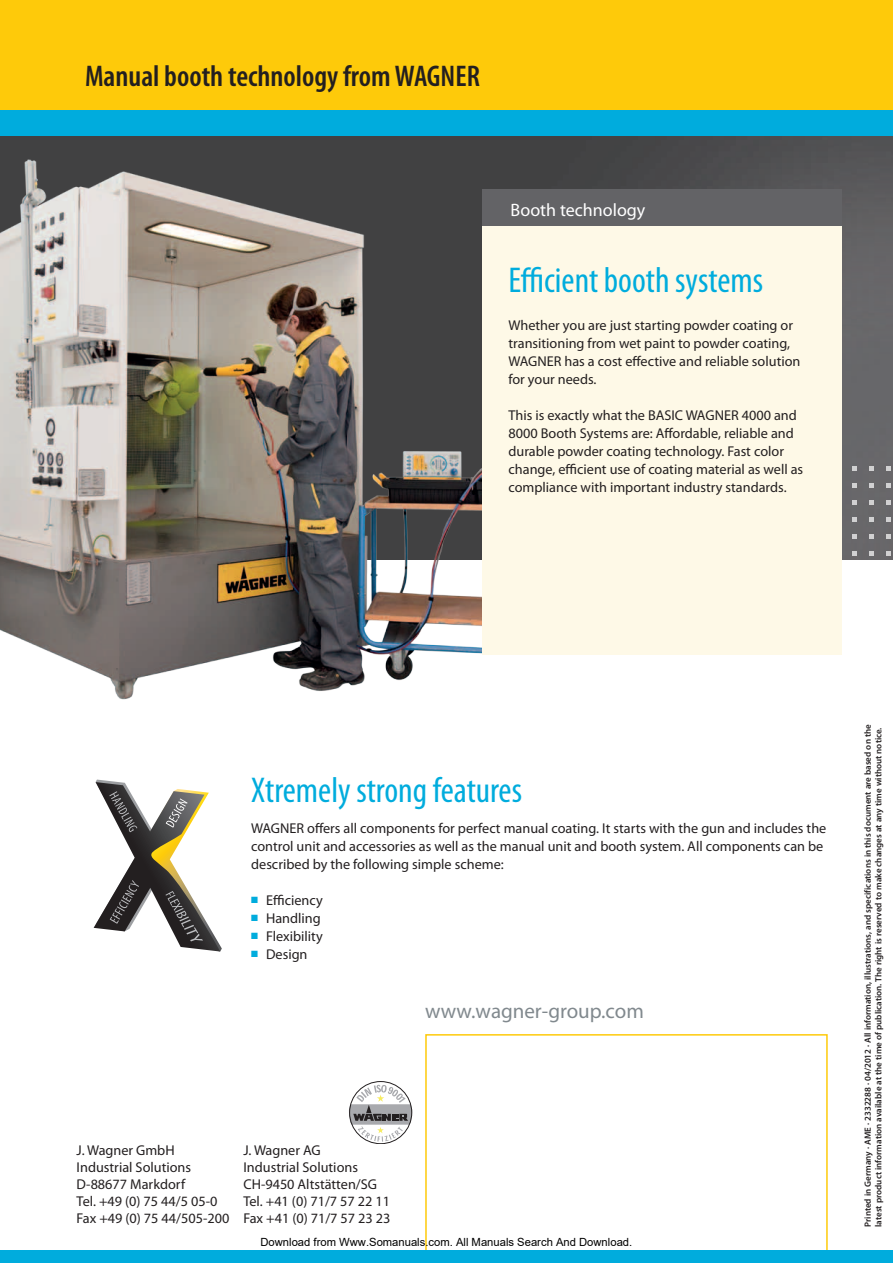
<style>
.page{position:relative;width:893px;height:1263px;background:#fff}
.page>*{position:absolute;margin:0;border:0;box-sizing:border-box;transform-origin:0 0}
.Slogan_Condensed_24p{font:condensed 36px "Myriad Pro";color:#00acdd}
.Declaration_Semibold{font:600 condensed 30px "Myriad Pro";color:#231f20}
.Webadress_14pt_auto{font:21px "Myriad Pro";color:#81898e}
.Table_Head_12pt_whit{font:18px "Myriad Pro";color:#fff}
.continuous_Text_9_5p{font:14.25px/18px "Myriad Pro";color:#231f20}
.Adress_Data_9_5pt_au{font:14.25px "Myriad Pro";color:#231f20}
.t1{font:11.25px "Arial";color:#000}
.Disclaimer{font:600 9px/10.8px "Myriad Pro";color:#231f20}
.s1{color:#00acdd}
</style>
<div class="page">
<img style="left:0;top:136px;width:893px;height:424px">
<svg style="left:425px;top:1034px;width:403px;height:216px"></svg>
<svg style="left:887px;top:518px;width:4px;height:4px"></svg>
<svg style="left:887px;top:535px;width:4px;height:4px"></svg>
<svg style="left:887px;top:552px;width:4px;height:4px"></svg>
<svg style="left:870px;top:518px;width:4px;height:4px"></svg>
<svg style="left:870px;top:535px;width:4px;height:4px"></svg>
<svg style="left:870px;top:552px;width:4px;height:4px"></svg>
<svg style="left:853px;top:518px;width:4px;height:4px"></svg>
<svg style="left:853px;top:535px;width:4px;height:4px"></svg>
<svg style="left:853px;top:552px;width:4px;height:4px"></svg>
<svg style="left:887px;top:467px;width:4px;height:4px"></svg>
<svg style="left:887px;top:484px;width:4px;height:4px"></svg>
<svg style="left:887px;top:501px;width:4px;height:4px"></svg>
<svg style="left:870px;top:467px;width:4px;height:4px"></svg>
<svg style="left:870px;top:484px;width:4px;height:4px"></svg>
<svg style="left:870px;top:501px;width:4px;height:4px"></svg>
<svg style="left:853px;top:467px;width:4px;height:4px"></svg>
<svg style="left:853px;top:484px;width:4px;height:4px"></svg>
<svg style="left:853px;top:501px;width:4px;height:4px"></svg>
<img style="left:0;top:143px;width:483px;height:557px">
<div style="left:483px;top:190px;width:359px;height:36px;background:#636366"></div>
<div style="left:483px;top:226px;width:359px;height:429px;background:#fef9e7"></div>
<div style="left:0;top:0;width:893px;height:111px;background:#feca0a"></div>
<div style="left:0;top:111px;width:893px;height:25px;background:#00acdd"></div>
<div style="left:0;top:1250px;width:893px;height:13px;background:#00acdd"></div>
<svg style="left:349px;top:1085px;width:63px;height:56px"></svg>
<svg style="left:94px;top:779px;width:128px;height:172px"></svg>
<p class="Declaration_Semibold" style="left:85px;top:60px;width:396px">Manual booth technology from WAGNER</p>
<p class="Table_Head_12pt_whit" style="left:511px;top:198px;width:136px">Booth technology</p>
<p class="Slogan_Condensed_24p" style="left:508px;top:258px;width:256px">Efficient booth systems</p>
<p class="continuous_Text_9_5p" style="left:508px;top:316px;width:293px">Whether you are just starting powder coating or transitioning from wet paint to powder coating, WAGNER has a cost effective and reliable solution for your needs.</p>
<p class="continuous_Text_9_5p" style="left:508px;top:406px;width:296px">This is exactly what the BASIC WAGNER 4000 and 8000 Booth Systems are: Affordable, reliable and durable powder coating technology. Fast color change, efficient use of coating material as well as compliance with important industry standards.</p>
<p class="Slogan_Condensed_24p" style="left:251px;top:769px;width:272px">Xtremely strong features</p>
<p class="continuous_Text_9_5p" style="left:251px;top:818px;width:577px">WAGNER offers all components for perfect manual coating. It starts with the gun and includes the control unit and accessories as well as the manual unit and booth system. All components can be described by the following simple scheme:</p>
<p class="continuous_Text_9_5p" style="left:251px;top:890px;width:73px"><span class="s1">■</span> Efficiency</p>
<p class="continuous_Text_9_5p" style="left:251px;top:908px;width:71px"><span class="s1">■</span> Handling</p>
<p class="continuous_Text_9_5p" style="left:251px;top:926px;width:73px"><span class="s1">■</span> Flexibility</p>
<p class="continuous_Text_9_5p" style="left:251px;top:944px;width:58px"><span class="s1">■</span> Design</p>
<p class="Webadress_14pt_auto" style="left:425px;top:998px;width:220px">www.wagner-group.com</p>
<p class="Adress_Data_9_5pt_au" style="left:77px;top:1141px;width:100px">J. Wagner GmbH</p>
<p class="Adress_Data_9_5pt_au" style="left:77px;top:1158px;width:116px">Industrial Solutions</p>
<p class="Adress_Data_9_5pt_au" style="left:77px;top:1175px;width:110px">D-88677 Markdorf</p>
<p class="Adress_Data_9_5pt_au" style="left:77px;top:1192px;width:142px">Tel. +49 (0) 75 44/5 05-0</p>
<p class="Adress_Data_9_5pt_au" style="left:77px;top:1209px;width:154px">Fax +49 (0) 75 44/505-200</p>
<p class="Adress_Data_9_5pt_au" style="left:243px;top:1141px;width:79px">J. Wagner AG</p>
<p class="Adress_Data_9_5pt_au" style="left:243px;top:1158px;width:116px">Industrial Solutions</p>
<p class="Adress_Data_9_5pt_au" style="left:243px;top:1175px;width:135px">CH-9450 Altstätten/SG</p>
<p class="Adress_Data_9_5pt_au" style="left:243px;top:1192px;width:148px">Tel. +41 (0) 71/7 57 22 11</p>
<p class="Adress_Data_9_5pt_au" style="left:243px;top:1209px;width:149px">Fax +41 (0) 71/7 57 23 23</p>
<p class="t1" style="left:260px;top:1235px;width:373px">Download from Www.Somanuals.com. All Manuals Search And Download.</p>
<p class="Disclaimer" style="left:862px;top:1227px;width:504px;rotate:-90deg">Printed in Germany · AME · 2332288 · 04/2012 · All information, illustrations, and specifications in this document are based on the latest product information available at the time of publication. The right is reserved to make changes at any time without notice.</p>
</div>
